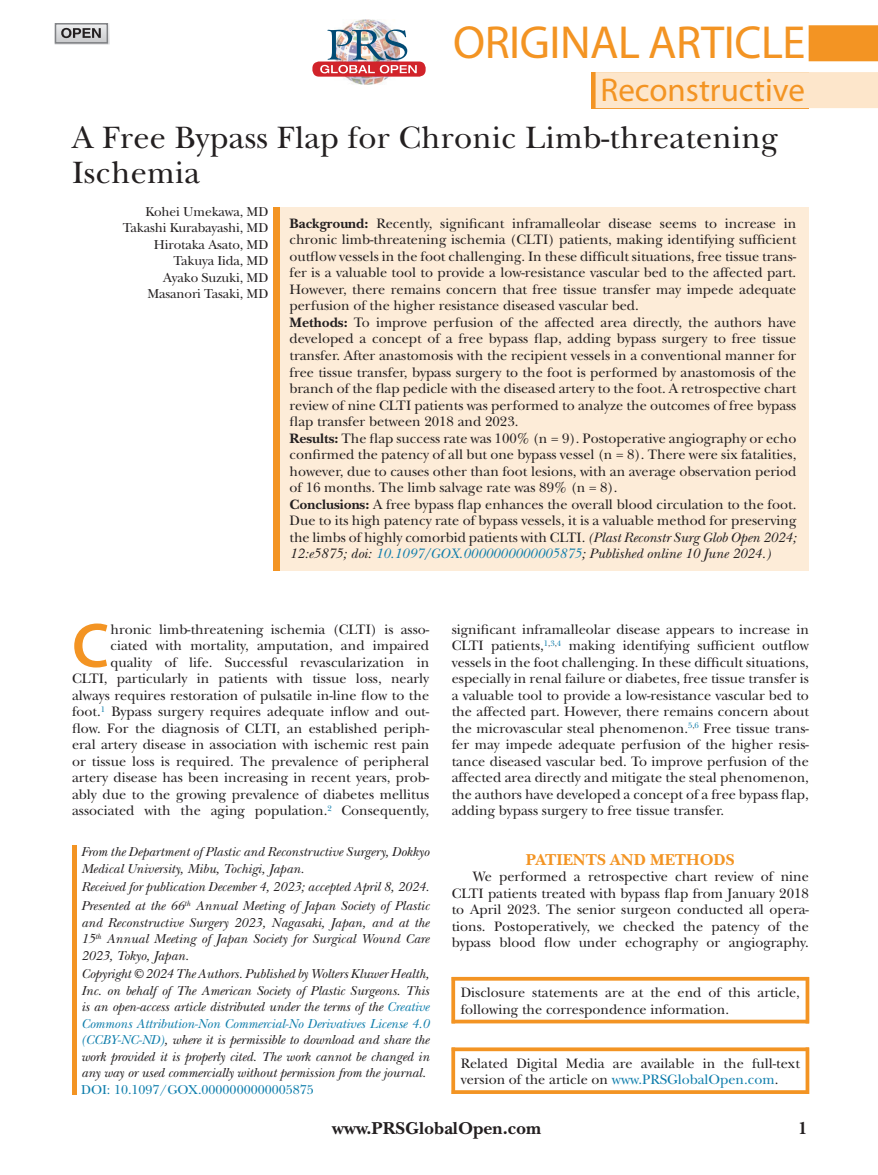
<style>
.page{position:relative;width:878px;height:1175px;background:#fff}
.page>*{position:absolute;margin:0;border:0;box-sizing:border-box;transform-origin:0 0}
.t1{font:600 63.15px "Myriad Pro";color:#f39423}
.t2{font:46.5px "Myriad Pro";letter-spacing:-.01em;color:#f39423}
.t3{font:33px "Myriad Pro";color:#f39423}
.t4{font:32.25px/34.5px "New Baskerville Std";letter-spacing:.01em;color:#231f20}
.t5{font:700 18px "New Baskerville Std";color:#231f20}
.t6{font:700 16.5px "New Baskerville Std";color:#f39423}
.t7{font:14.25px/16.5px "New Baskerville Std";color:#231f20}
.t8{font:italic 13.5px/16.5px "New Baskerville Std";color:#231f20}
.t9{font:13.5px/16.5px "New Baskerville Std";letter-spacing:-.01em;color:#231f20;text-align:right}
.t10{font:13.5px "New Baskerville Std";color:#0f7eac}
.s1{font-weight:700}
.s2{font-style:italic}
.s3{font-style:italic;color:#0f7eac}
.s4{color:#0f7eac}
</style>
<div class="page">
<div style="left:595px;top:72px;width:283px;height:36px;background:#fde6cb"></div>
<div style="left:808px;top:25px;width:70px;height:36px;background:#f39423"></div>
<img style="left:343px;top:20px;width:48px;height:64px">
<div style="left:312px;top:61px;width:113px;height:16px;background:#d1232a;border-radius:7px"></div>
<img style="left:320px;top:29px;width:97px;height:44px">
<div style="left:274px;top:126px;width:534px;height:445px;background:#fdecd8"></div>
<div style="left:274px;top:205px;width:6px;height:110px;background:#f39423"></div>
<div style="left:274px;top:304px;width:6px;height:126px;background:#f39423"></div>
<div style="left:274px;top:420px;width:6px;height:76px;background:#f39423"></div>
<div style="left:274px;top:486px;width:6px;height:85px;background:#f39423"></div>
<hr style="left:72px;top:845px;width:4px;height:33px;background:#f39423">
<hr style="left:72px;top:878px;width:4px;height:19px;background:#f39423">
<hr style="left:72px;top:897px;width:4px;height:68px;background:#f39423">
<hr style="left:72px;top:965px;width:4px;height:118px;background:#f39423">
<hr style="left:72px;top:1081px;width:4px;height:13px;background:#f39423">
<div style="left:272px;top:126px;width:536px;height:80px;background:#fff"></div>
<img style="left:54px;top:23px;width:55px;height:22px">
<svg style="left:451px;top:977px;width:4px;height:46px"></svg>
<svg style="left:805px;top:977px;width:4px;height:46px"></svg>
<svg style="left:452px;top:976px;width:356px;height:4px"></svg>
<svg style="left:452px;top:1019px;width:356px;height:4px"></svg>
<svg style="left:451px;top:1047px;width:4px;height:47px"></svg>
<svg style="left:805px;top:1047px;width:4px;height:47px"></svg>
<svg style="left:452px;top:1047px;width:356px;height:4px"></svg>
<svg style="left:452px;top:1090px;width:356px;height:4px"></svg>
<div style="left:55px;top:23px;width:53px;height:21px;border:2px solid #808285"></div>
<svg style="left:61px;top:28px;width:40px;height:10px"></svg>
<h2 class="t2" style="left:453px;top:14px;width:354px">Original Article</h2>
<h3 class="t3" style="left:600px;top:69px;width:206px">Reconstructive</h3>
<h3 class="t4" style="left:72px;top:121px;width:707px">A Free Bypass Flap for Chronic Limb-threatening<br>Ischemia</h3>
<p class="t9" style="left:123px;top:203px;width:147px">Kohei Umekawa, MD<br>Takashi Kurabayashi, MD<br>Hirotaka Asato, MD<br>Takuya Iida, MD<br>Ayako Suzuki, MD<br>Masanori Tasaki, MD</p>
<p class="t7" style="left:289px;top:215px;width:508px"><span class="s1">Background:</span> Recently, significant inframalleolar disease seems to increase in chronic limb-threatening ischemia (CLTI) patients, making identifying sufficient outflow vessels in the foot challenging. In these difficult situations, free tissue trans&shy;fer is a valuable tool to provide a low-resistance vascular bed to the affected part.<br>However, there remains concern that free tissue transfer may impede adequate perfusion of the higher resistance diseased vascular bed.<br><span class="s1">Methods:</span> To improve perfusion of the affected area directly, the authors have developed a concept of a free bypass flap, adding bypass surgery to free tissue transfer. After anastomosis with the recipient vessels in a conventional manner for free tissue transfer, bypass surgery to the foot is performed by anastomosis of the branch of the flap pedicle with the diseased artery to the foot. A retrospective chart review of nine CLTI patients was performed to analyze the outcomes of free bypass flap transfer between 2018 and 2023.<br><span class="s1">Results:</span> The flap success rate was 100% (n = 9). Postoperative angiography or echo confirmed the patency of all but one bypass vessel (n = 8). There were six fatalities, however, due to causes other than foot lesions, with an average observation period of 16 months. The limb salvage rate was 89% (n = 8).<br><span class="s1">Conclusions:</span> A free bypass flap enhances the overall blood circulation to the foot.<br>Due to its high patency rate of bypass vessels, it is a valuable method for preserving the limbs of highly comorbid patients with CLTI. <span class="s2">(Plast Reconstr Surg Glob Open 2024; 12:e5875; doi:</span> <span class="s3">10.1097/GOX.0000000000005875</span><span class="s2">; Published online 10 June 2024.)</span></p>
<h1 class="t1" style="left:72px;top:605px;width:39px">C</h1>
<p class="t7" style="left:72px;top:621px;width:359px;text-align:right">hronic limb-threatening ischemia (CLTI) is asso&shy;ciated with mortality, amputation, and impaired quality of life. Successful revascularization in CLTI, particularly in patients with tissue loss, nearly always requires restoration of pulsatile in-line flow to the foot.<sup>1</sup> Bypass surgery requires adequate inflow and out&shy;flow. For the diagnosis of CLTI, an established periph&shy;eral artery disease in association with ischemic rest pain or tissue loss is required. The prevalence of peripheral artery disease has been increasing in recent years, prob&shy;ably due to the growing prevalence of diabetes mellitus associated with the aging population.<sup>2</sup> Consequently,</p>
<p class="t7" style="left:452px;top:621px;width:359px;text-align:justify">significant inframalleolar disease appears to increase in CLTI patients,<sup>1</sup><sup>,</sup><sup>3</sup><sup>,</sup><sup>4</sup> making identifying sufficient outflow vessels in the foot challenging. In these difficult situations, especially in renal failure or diabetes, free tissue transfer is a valuable tool to provide a low-resistance vascular bed to the affected part. However, there remains concern about the microvascular steal phenomenon.<sup>5</sup><sup>,</sup><sup>6</sup> Free tissue trans&shy;fer may impede adequate perfusion of the higher resis&shy;tance diseased vascular bed. To improve perfusion of the affected area directly and mitigate the steal phenomenon, the authors have developed a concept of a free bypass flap, adding bypass surgery to free tissue transfer.</p>
<p class="t6" style="left:526px;top:850px;width:210px">PATIENTS AND METHODS</p>
<p class="t7" style="left:451px;top:868px;width:359px;text-align:justify;text-indent:21px">We performed a retrospective chart review of nine CLTI patients treated with bypass flap from January 2018 to April 2023. The senior surgeon conducted all opera&shy;tions. Postoperatively, we checked the patency of the bypass blood flow under echography or angiography.</p>
<p class="t8" style="left:81px;top:843px;width:350px">From the Department of Plastic and Reconstructive Surgery, Dokkyo<br>Medical University, Mibu, Tochigi, Japan.</p>
<p class="t8" style="left:81px;top:877px;width:350px;line-height:18.8px">Received for publication December 4, 2023; accepted April 8, 2024.<br>Presented at the 66<sup>th</sup> Annual Meeting of Japan Society of Plastic</p>
<p class="t8" style="left:81px;top:914px;width:350px;text-align:justify">and Reconstructive Surgery 2023, Nagasaki, Japan, and at the 15<sup>th</sup> Annual Meeting of Japan Society for Surgical Wound Care 2023, Tokyo, Japan.</p>
<p class="t8" style="left:81px;top:965px;width:350px;text-align:justify">Copyright © 2024 The Authors. Published by Wolters Kluwer Health, Inc. on behalf of The American Society of Plastic Surgeons. This is an open-access article distributed under the terms of the <span class="s4">Creative Commons Attribution-Non Commercial-No Derivatives License 4.0 (CCBY-NC-ND)</span>, where it is permissible to download and share the work provided it is properly cited. The work cannot be changed in any way or used commercially without permission from the journal.</p>
<p class="t10" style="left:81px;top:1081px;width:234px">DOI: 10.1097/GOX.0000000000005875</p>
<p class="t7" style="left:460px;top:984px;width:341px">Disclosure statements are at the end of this article, following the correspondence information.</p>
<p class="t7" style="left:460px;top:1054px;width:341px">Related Digital Media are available in the full-text version of the article on <span class="s4">www.PRSGlobalOpen.com</span>.</p>
<p class="t5" style="left:332px;top:1118px;width:210px">www.PRSGlobalOpen.com</p>
<p class="t5" style="left:798px;top:1118px;width:11px">1</p>
</div>
